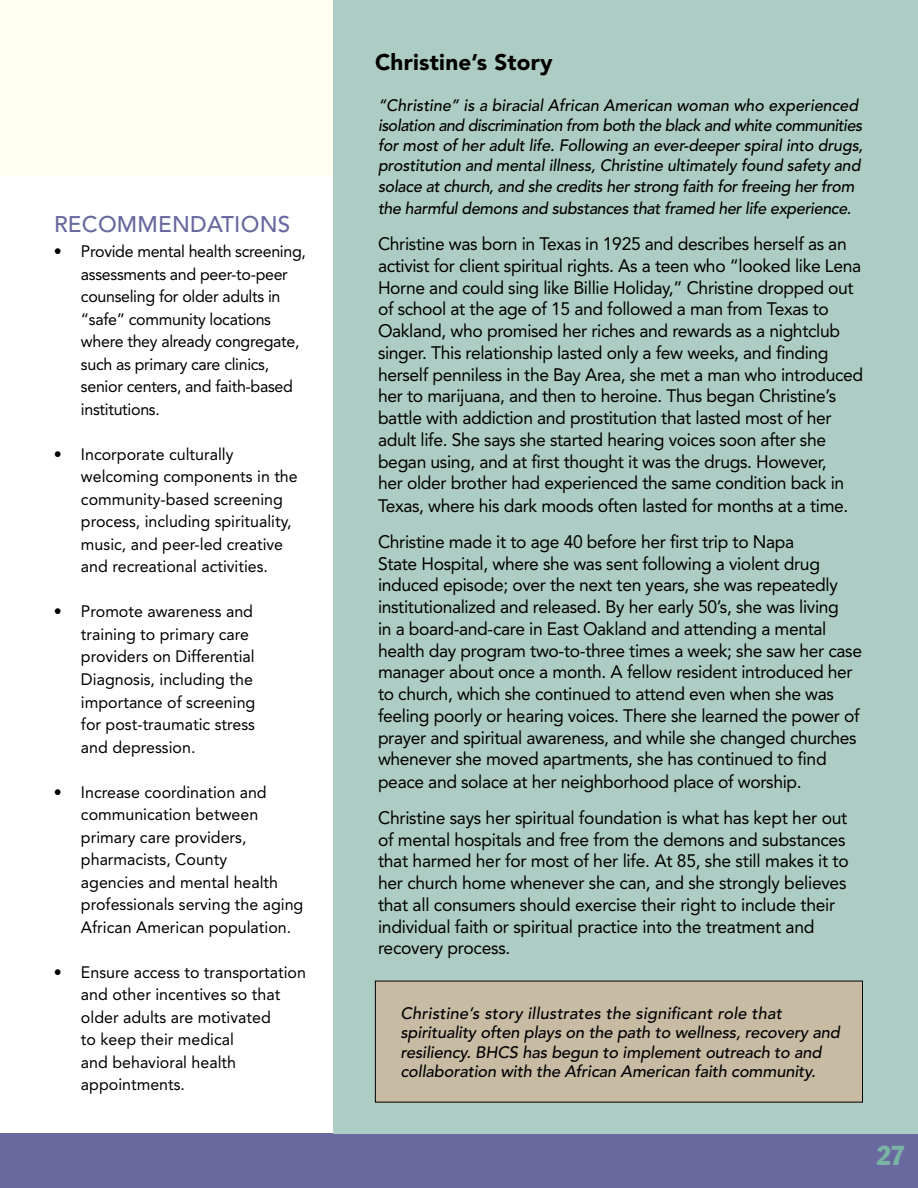
<style>
.page{position:relative;width:918px;height:1188px;background:#fff}
.page>*{position:absolute;margin:0;border:0;box-sizing:border-box;transform-origin:0 0}
.t1{font:condensed 27px "Franklin Gothic";color:#7ab2a5}
.t2{font:900 22.5px "Avenir";letter-spacing:.01em;color:#000}
.t3{font:500 22.5px "Avenir";letter-spacing:.01em;color:#69689f}
.t4{font:18px/21.8px "Avenir";letter-spacing:-.02em;color:#000}
.t5{font:16.5px/22.5px "Avenir";color:#000}
.t6{font:italic 500 16.5px/20.2px "Avenir";letter-spacing:-.01em;color:#000}
.t7{font:16.5px/22.5px "Avenir";letter-spacing:-.02em;color:#000}
</style>
<div class="page">
<div style="left:0;top:1134px;width:918px;height:54px;background:#69689f"></div>
<div style="left:0;top:0;width:918px;height:176px;background:#fffef1"></div>
<div style="left:333px;top:0;width:585px;height:1134px;background:#adccc4"></div>
<div style="left:375px;top:981px;width:487px;height:121px;background:#c8bba3"></div>
<p class="t3" style="left:54px;top:211px;width:238px">RECOMMENDATIONS</p>
<p class="t7" style="left:81px;top:240px;width:226px;text-indent:-27px">• Provide mental health screening, assessments and peer-to-peer counseling for older adults in “safe” community locations where they already congregate, such as primary care clinics, senior centers, and faith-based institutions.</p>
<p class="t5" style="left:81px;top:443px;width:218px;text-indent:-27px">• Incorporate culturally welcoming components in the community-based screening process, including spirituality, music, and peer-led creative and recreational activities.</p>
<p class="t5" style="left:81px;top:601px;width:176px;text-indent:-27px">• Promote awareness and training to primary care providers on Differential<br>Diagnosis, including the importance of screening for post-traumatic stress and depression.</p>
<p class="t5" style="left:81px;top:781px;width:224px;text-indent:-27px">• Increase coordination and communication between primary care providers, pharmacists, County<br>agencies and mental health professionals serving the aging<br>African American population.</p>
<p class="t5" style="left:81px;top:961px;width:226px;text-indent:-27px">• Ensure access to transportation and other incentives so that older adults are motivated<br>to keep their medical<br>and behavioral health appointments.</p>
<p class="t2" style="left:375px;top:48px;width:179px">Christine’s Story</p>
<p class="t6" style="left:378px;top:95px;width:487px">“Christine” is a biracial African American woman who experienced isolation and discrimination from both the black and white communities for most of her adult life. Following an ever-deeper spiral into drugs, prostitution and mental illness, Christine ultimately found safety and solace at church, and she credits her strong faith for freeing her from</p>
<p class="t6" style="left:378px;top:199px;width:475px">the harmful demons and substances that framed her life experience.</p>
<p class="t4" style="left:378px;top:233px;width:487px">Christine was born in Texas in 1925 and describes herself as an activist for client spiritual rights. As a teen who “looked like Lena Horne and could sing like Billie Holiday,” Christine dropped out of school at the age of 15 and followed a man from Texas to Oakland, who promised her riches and rewards as a nightclub singer. This relationship lasted only a few weeks, and finding herself penniless in the Bay Area, she met a man who introduced her to marijuana, and then to heroine. Thus began Christine’s battle with addiction and prostitution that lasted most of her adult life. She says she started hearing voices soon after she began using, and at first thought it was the drugs. However,<br>her older brother had experienced the same condition back in Texas, where his dark moods often lasted for months at a time.</p>
<p class="t4" style="left:378px;top:531px;width:486px">Christine made it to age 40 before her first trip to Napa<br>State Hospital, where she was sent following a violent drug induced episode; over the next ten years, she was repeatedly institutionalized and released. By her early 50’s, she was living<br>in a board-and-care in East Oakland and attending a mental health day program two-to-three times a week; she saw her case manager about once a month. A fellow resident introduced her to church, which she continued to attend even when she was feeling poorly or hearing voices. There she learned the power of prayer and spiritual awareness, and while she changed churches whenever she moved apartments, she has continued to find peace and solace at her neighborhood place of worship.</p>
<p class="t4" style="left:378px;top:807px;width:472px">Christine says her spiritual foundation is what has kept her out of mental hospitals and free from the demons and substances that harmed her for most of her life. At 85, she still makes it to her church home whenever she can, and she strongly believes that all consumers should exercise their right to include their individual faith or spiritual practice into the treatment and recovery process.</p>
<p class="t6" style="left:400px;top:1003px;width:441px;line-height:19.5px">Christine’s story illustrates the significant role that spirituality often plays on the path to wellness, recovery and resiliency. BHCS has begun to implement outreach to and collaboration with the African American faith community.</p>
<h1 class="t1" style="left:877px;top:1139px;width:30px">27</h1>
</div>
